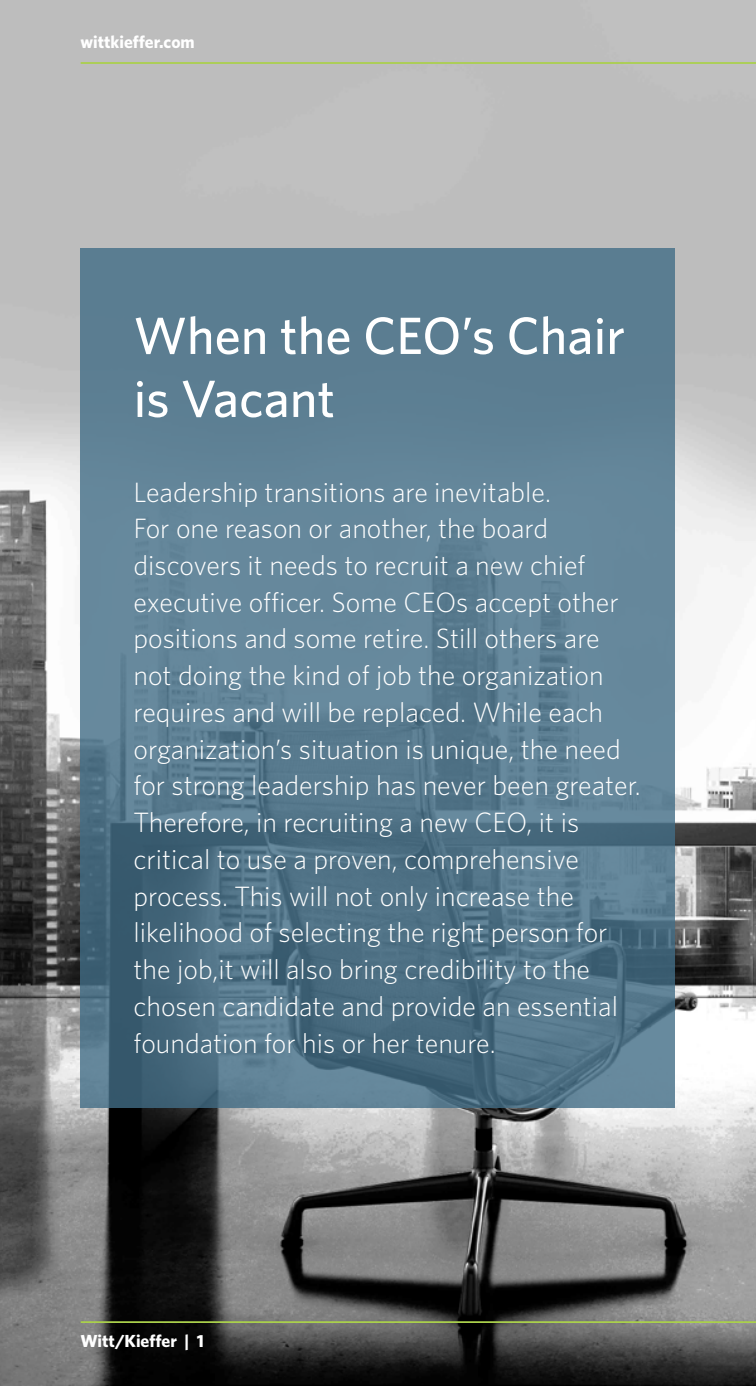
<style>
.page{position:relative;width:756px;height:1386px;background:#fff}
.page>*{position:absolute;margin:0;border:0;box-sizing:border-box;transform-origin:0 0}
.t1{font:500 52.5px/63px "Whitney";color:#fff}
.t2{font:300 28px/36.8px "Whitney";color:#fff}
.t3{font:700 17.5px "Whitney";color:#fff}
</style>
<div class="page">
<img style="left:0;top:0;width:756px;height:1386px">
<svg style="left:81px;top:248px;width:594px;height:860px;background:#597b8f"></svg>
<hr style="left:81px;top:62px;width:675px;height:2px;background:#aad04b">
<hr style="left:81px;top:1321px;width:675px;height:2px;background:#aad04b">
<p class="t3" style="left:81px;top:30px;width:116px">wittkieffer.com</p>
<h1 class="t1" style="left:134px;top:303px;width:493px">When the CEO’s Chair is Vacant</h1>
<p class="t2" style="left:134px;top:473px;width:509px">Leadership transitions are inevitable.<br>For one reason or another, the board discovers it needs to recruit a new chief executive officer. Some CEOs accept other positions and some retire. Still others are not doing the kind of job the organization requires and will be replaced. While each organization’s situation is unique, the need for strong leadership has never been greater.<br>Therefore, in recruiting a new CEO, it is critical to use a proven, comprehensive process. This will not only increase the likelihood of selecting the right person for the job,it will also bring credibility to the chosen candidate and provide an essential foundation for his or her tenure.</p>
<p class="t3" style="left:81px;top:1330px;width:125px">Witt/Kieffer | 1</p>
</div>
